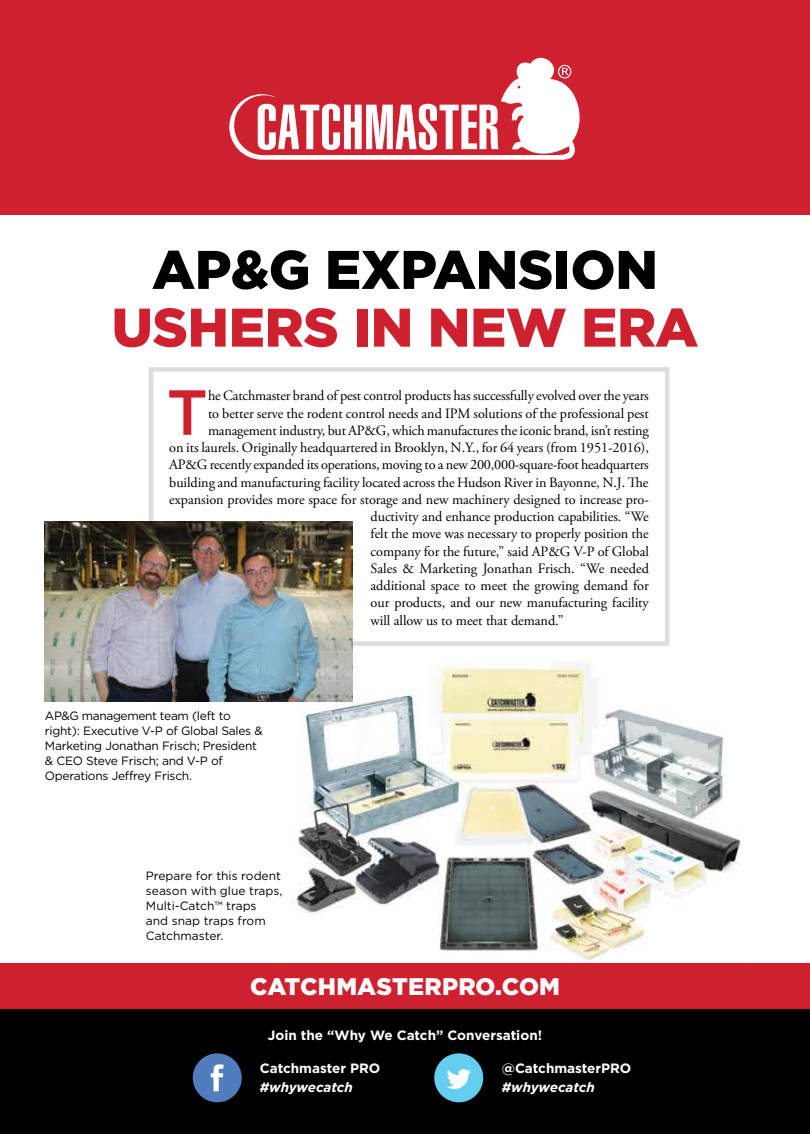
<style>
.page{position:relative;width:810px;height:1134px;background:#fff}
.page>*{position:absolute;margin:0;border:0;box-sizing:border-box;transform-origin:0 0}
.t1{font:500 63.6px "Gotham";color:#cf202f}
.t2{font:900 54.3px "Gotham";letter-spacing:-.005em;color:#cf202f}
.t3{font:900 54.3px "Gotham";letter-spacing:-.005em;color:#000}
.t4{font:900 24px "Gotham";letter-spacing:.005em;color:#fff}
.t5{font:14.25px "Adobe Garamond Pro";letter-spacing:-.005em;color:#000}
.t6{font:700 13.5px "Gotham";color:#fff}
.t7{font:italic 700 13.5px "Gotham";letter-spacing:-.01em;color:#fff}
.t8{font:12px/15px "Gotham";letter-spacing:-.02em;color:#000}
.t9{font:12px/15px "Gotham";color:#000}
</style>
<div class="page">
<img style="left:283px;top:659px;width:465px;height:305px">
<div style="left:0;top:964px;width:810px;height:53px;background:#cf202f"></div>
<div style="left:149px;top:367px;width:520px;height:279px;border:4px solid #dcddde"></div>
<div style="left:0;top:0;width:810px;height:214px;background:#cf202f"></div>
<div style="left:0;top:1010px;width:810px;height:124px;background:#000"></div>
<div style="left:193px;top:1053px;width:49px;height:49px;background:#517cbe;border-radius:50%"></div>
<svg style="left:211px;top:1064px;width:13px;height:27px"></svg>
<div style="left:434px;top:1053px;width:49px;height:49px;background:#65cdf0;border-radius:50%"></div>
<svg style="left:447px;top:1069px;width:24px;height:20px"></svg>
<img style="left:44px;top:521px;width:308px;height:180px">
<svg style="left:229px;top:57px;width:351px;height:103px"></svg>
<svg style="left:558px;top:65px;width:13px;height:14px"></svg>
<h2 class="t3" style="left:152px;top:238px;width:507px">AP&amp;G EXPANSION</h2>
<h2 class="t2" style="left:112px;top:296px;width:588px">USHERS IN NEW ERA</h2>
<h1 class="t1" style="left:167px;top:376px;width:43px">T</h1>
<p class="t5" style="left:208px;top:387px;width:442px">he Catchmaster brand of pest control products has successfully evolved over the years</p>
<p class="t5" style="left:208px;top:404px;width:442px">to better serve the rodent control needs and IPM solutions of the professional pest</p>
<p class="t5" style="left:208px;top:422px;width:442px">management industry, but AP&amp;G, which manufactures the iconic brand, isn’t resting</p>
<p class="t5" style="left:169px;top:439px;width:481px">on its laurels. Originally headquartered in Brooklyn, N.Y., for 64 years (from 1951-2016),</p>
<p class="t5" style="left:169px;top:456px;width:481px">AP&amp;G recently expanded its operations, moving to a new 200,000-square-foot headquarters</p>
<p class="t5" style="left:169px;top:474px;width:481px">building and manufacturing facility located across the Hudson River in Bayonne, N.J. The</p>
<p class="t5" style="left:169px;top:491px;width:481px">expansion provides more space for storage and new machinery designed to increase pro-</p>
<p class="t5" style="left:371px;top:508px;width:280px">ductivity and enhance production capabilities. “We</p>
<p class="t5" style="left:371px;top:525px;width:280px">felt the move was necessary to properly position the</p>
<p class="t5" style="left:371px;top:543px;width:280px">company for the future,” said AP&amp;G V-P of Global</p>
<p class="t5" style="left:371px;top:560px;width:280px">Sales &amp; Marketing Jonathan Frisch. “We needed</p>
<p class="t5" style="left:371px;top:577px;width:280px">additional space to meet the growing demand for</p>
<p class="t5" style="left:371px;top:594px;width:280px">our products, and our new manufacturing facility</p>
<p class="t5" style="left:371px;top:612px;width:195px">will allow us to meet that demand.”</p>
<p class="t8" style="left:45px;top:708px;width:219px">AP&amp;G management team (left to right): Executive V-P of Global Sales &amp;<br>Marketing Jonathan Frisch; President &amp; CEO Steve Frisch; and V-P of<br>Operations Jeffrey Frisch.</p>
<p class="t9" style="left:146px;top:868px;width:138px">Prepare for this rodent season with glue traps,<br>Multi-Catch™ traps<br>and snap traps from<br>Catchmaster.</p>
<h3 class="t4" style="left:250px;top:973px;width:311px">CATCHMASTERPRO.COM</h3>
<p class="t6" style="left:268px;top:1027px;width:276px">Join the “Why We Catch” Conversation!</p>
<p class="t6" style="left:260px;top:1060px;width:122px">Catchmaster PRO</p>
<p class="t7" style="left:260px;top:1080px;width:95px">#whywecatch</p>
<p class="t6" style="left:502px;top:1060px;width:131px">@CatchmasterPRO</p>
<p class="t7" style="left:502px;top:1080px;width:95px">#whywecatch</p>
</div>
